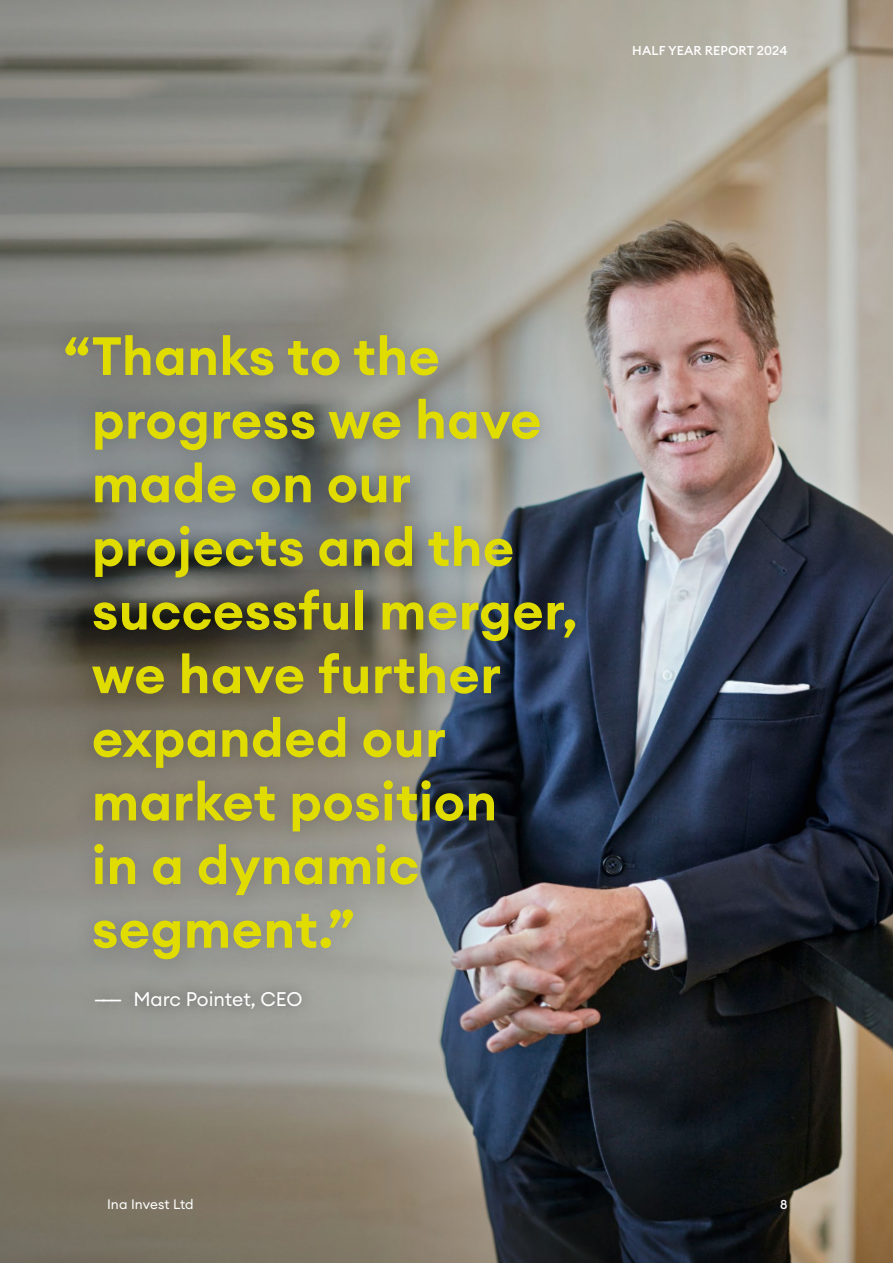
<style>
.page{position:relative;width:893px;height:1263px;background:#fff}
.page>*{position:absolute;margin:0;border:0;box-sizing:border-box;transform-origin:0 0}
.t1{font:600 52.95px/63.6px "Euclid Circular A";letter-spacing:.01em;color:#e1dc00}
.t2{font:19.5px "Euclid Circular A";letter-spacing:-.005em;color:#fff}
.t3{font:13.5px "Euclid Circular A";letter-spacing:.005em;color:#fff}
.t4{font:500 12.75px "Euclid Circular A";letter-spacing:.01em;color:#fff}
</style>
<div class="page">
<img style="left:0;top:0;width:893px;height:1263px">
<div style="left:42px;top:312px;width:556px;height:671px;background:#000;opacity:.25"></div>
<div style="left:80px;top:976px;width:237px;height:47px;background:#969791"></div>
<p class="t4" style="left:632px;top:42px;width:157px">HALF YEAR REPORT 2024</p>
<p class="t1" style="left:92px;top:325px;width:487px;text-indent:-28px">“Thanks to the progress we have made on our projects and the successful merger, we have further expanded our market position<br>in a dynamic segment.”</p>
<p class="t2" style="left:94px;top:986px;width:210px">——— Marc Pointet, CEO</p>
<p class="t3" style="left:107px;top:1195px;width:88px">Ina Invest Ltd</p>
<p class="t4" style="left:780px;top:1196px;width:9px">8</p>
</div>
